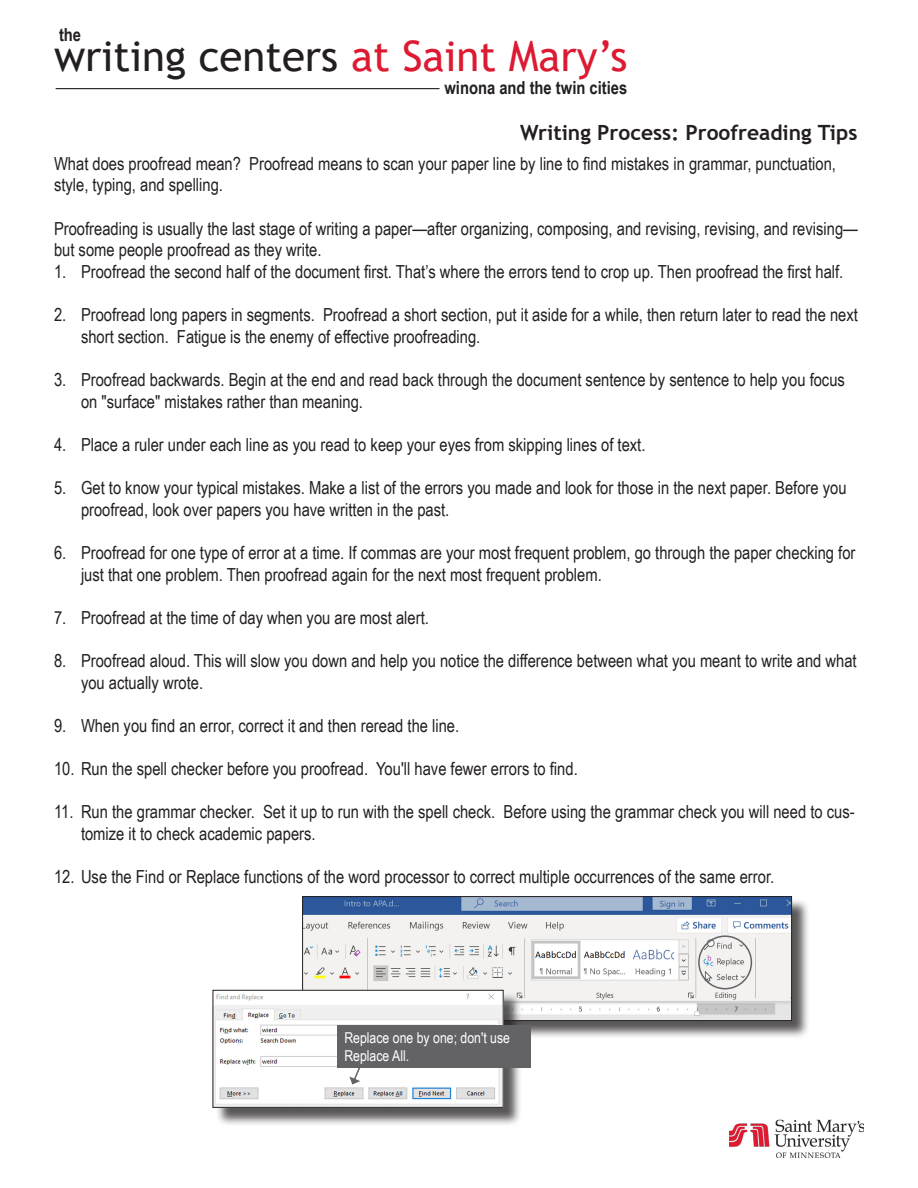
<style>
.page{position:relative;width:918px;height:1188px;background:#fff}
.page>*{position:absolute;margin:0;border:0;box-sizing:border-box;transform-origin:0 0}
.t1{font:42px "Trebuchet MS";color:#231f20}
.t2{font:700 21px "Trebuchet MS";color:#231f20}
.t3{font:18px/21.6px "Arial Narrow";color:#231f20}
.t4{font:700 18px "Arial Narrow";color:#231f20}
.t5{font:15px/18px "Arial Narrow";color:#fff}
.s1{color:#dc1a32}
</style>
<div class="page">
<hr style="left:56px;top:88px;width:384px;height:1px;background:#231f20">
<img style="left:729px;top:1119px;width:135px;height:39px">
<div style="left:305px;top:899px;width:506px;height:141px;background:#231f20;opacity:.75"></div>
<img style="left:304px;top:898px;width:486px;height:121px">
<div style="left:302px;top:896px;width:490px;height:125px;border:1px solid #231f20"></div>
<div style="left:698px;top:935px;width:54px;height:54px;border:2px solid #636366;border-radius:50%"></div>
<div style="left:215px;top:992px;width:307px;height:134px;background:#231f20;opacity:.75"></div>
<img style="left:215px;top:992px;width:286px;height:114px">
<div style="left:213px;top:990px;width:290px;height:118px;border:1px solid #231f20"></div>
<svg style="left:349px;top:1068px;width:14px;height:17px"></svg>
<div style="left:338px;top:1025px;width:193px;height:43px;background:#636366"></div>
<p class="t4" style="left:59px;top:21px;width:24px">the</p>
<p class="t1" style="left:54px;top:30px;width:575px">writing centers <span class="s1">at Saint Mary’s</span></p>
<p class="t4" style="left:444px;top:74px;width:184px">winona and the twin cities</p>
<p class="t2" style="left:520px;top:119px;width:339px">Writing Process: Proofreading Tips</p>
<p class="t3" style="left:54px;top:152px;width:784px">What does proofread mean? Proofread means to scan your paper line by line to find mistakes in grammar, punctuation, style, typing, and spelling.</p>
<p class="t3" style="left:54px;top:217px;width:806px">Proofreading is usually the last stage of writing a paper—after organizing, composing, and revising, revising, and revising— but some people proofread as they write.</p>
<p class="t3" style="left:54px;top:260px;width:791px">1. Proofread the second half of the document first. That’s where the errors tend to crop up. Then proofread the first half.</p>
<p class="t3" style="left:81px;top:304px;width:779px;text-indent:-27px">2. Proofread long papers in segments. Proofread a short section, put it aside for a while, then return later to read the next short section. Fatigue is the enemy of effective proofreading.</p>
<p class="t3" style="left:81px;top:368px;width:765px;text-indent:-27px">3. Proofread backwards. Begin at the end and read back through the document sentence by sentence to help you focus on "surface" mistakes rather than meaning.</p>
<p class="t3" style="left:54px;top:433px;width:593px">4. Place a ruler under each line as you read to keep your eyes from skipping lines of text.</p>
<p class="t3" style="left:81px;top:476px;width:767px;text-indent:-27px">5. Get to know your typical mistakes. Make a list of the errors you made and look for those in the next paper. Before you proofread, look over papers you have written in the past.</p>
<p class="t3" style="left:81px;top:541px;width:776px;text-indent:-27px">6. Proofread for one type of error at a time. If commas are your most frequent problem, go through the paper checking for just that one problem. Then proofread again for the next most frequent problem.</p>
<p class="t3" style="left:54px;top:606px;width:376px">7. Proofread at the time of day when you are most alert.</p>
<p class="t3" style="left:81px;top:649px;width:777px;text-indent:-27px">8. Proofread aloud. This will slow you down and help you notice the difference between what you meant to write and what you actually wrote.</p>
<p class="t3" style="left:54px;top:714px;width:407px">9. When you find an error, correct it and then reread the line.</p>
<p class="t3" style="left:54px;top:757px;width:525px">10. Run the spell checker before you proofread. You'll have fewer errors to find.</p>
<p class="t3" style="left:81px;top:800px;width:775px;text-indent:-27px">11. Run the grammar checker. Set it up to run with the spell check. Before using the grammar check you will need to cus&shy;tomize it to check academic papers.</p>
<p class="t3" style="left:54px;top:865px;width:722px">12. Use the Find or Replace functions of the word processor to correct multiple occurrences of the same error.</p>
<p class="t5" style="left:344px;top:1028px;width:167px">Replace one by one; don't use<br>Replace All.</p>
</div>
